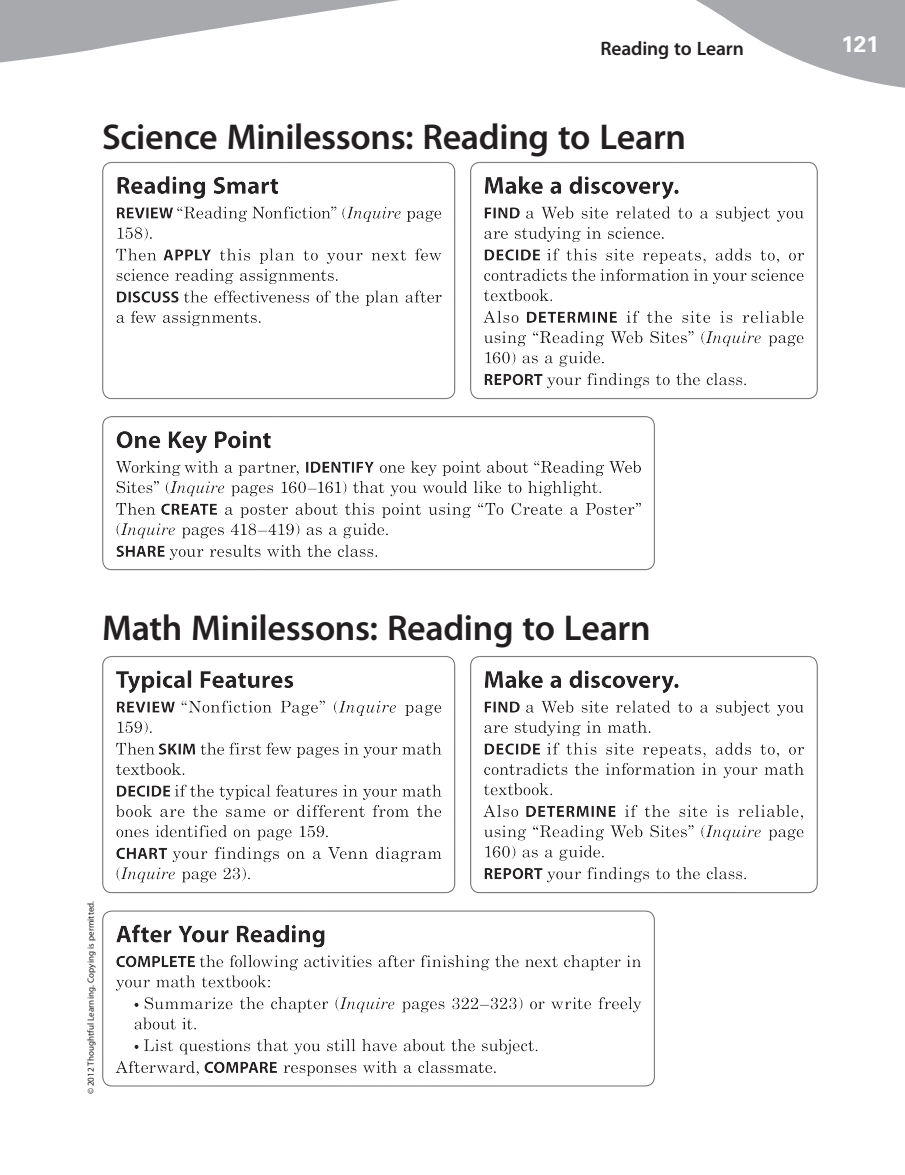
<style>
.page{position:relative;width:905px;height:1175px;background:#fff}
.page>*{position:absolute;margin:0;border:0;box-sizing:border-box;transform-origin:0 0}
.Minilessons_Heading{font:600 36px "Myriad Pro";letter-spacing:-.01em;color:#231f20}
.Page_number{font:700 22.5px "Univers";color:#fff}
.MP_Chapter_title{font:600 19.5px "Myriad Pro";letter-spacing:-.005em;color:#231f20}
.Section{font:9px "Myriad Pro";letter-spacing:.01em;color:#231f20}
</style>
<div class="page">
<svg style="left:0;top:0;width:904px;height:88px"></svg>
<div style="left:100px;top:161px;width:359px;height:240px;background:#231f20;opacity:.45"></div>
<div style="left:100px;top:655px;width:359px;height:240px;background:#231f20;opacity:.45"></div>
<div style="left:100px;top:415px;width:558px;height:157px;background:#231f20;opacity:.45"></div>
<div style="left:100px;top:909px;width:558px;height:179px;background:#231f20;opacity:.45"></div>
<div style="left:468px;top:161px;width:353px;height:240px;background:#231f20;opacity:.45"></div>
<div style="left:468px;top:655px;width:353px;height:240px;background:#231f20;opacity:.45"></div>
<p class="MP_Chapter_title" style="left:600px;top:37px;width:145px">Reading to Learn</p>
<p class="Page_number" style="left:841px;top:30px;width:39px">121</p>
<p class="Minilessons_Heading" style="left:102px;top:116px;width:585px">Science Minilessons: Reading to Learn</p>
<p class="Minilessons_Heading" style="left:102px;top:608px;width:550px">Math Minilessons: Reading to Learn</p>
<p class="Section" style="left:86px;top:1094px;width:195px;rotate:-90deg">© 2012 Thoughtful Learning. Copying is permitted.</p>
</div>
